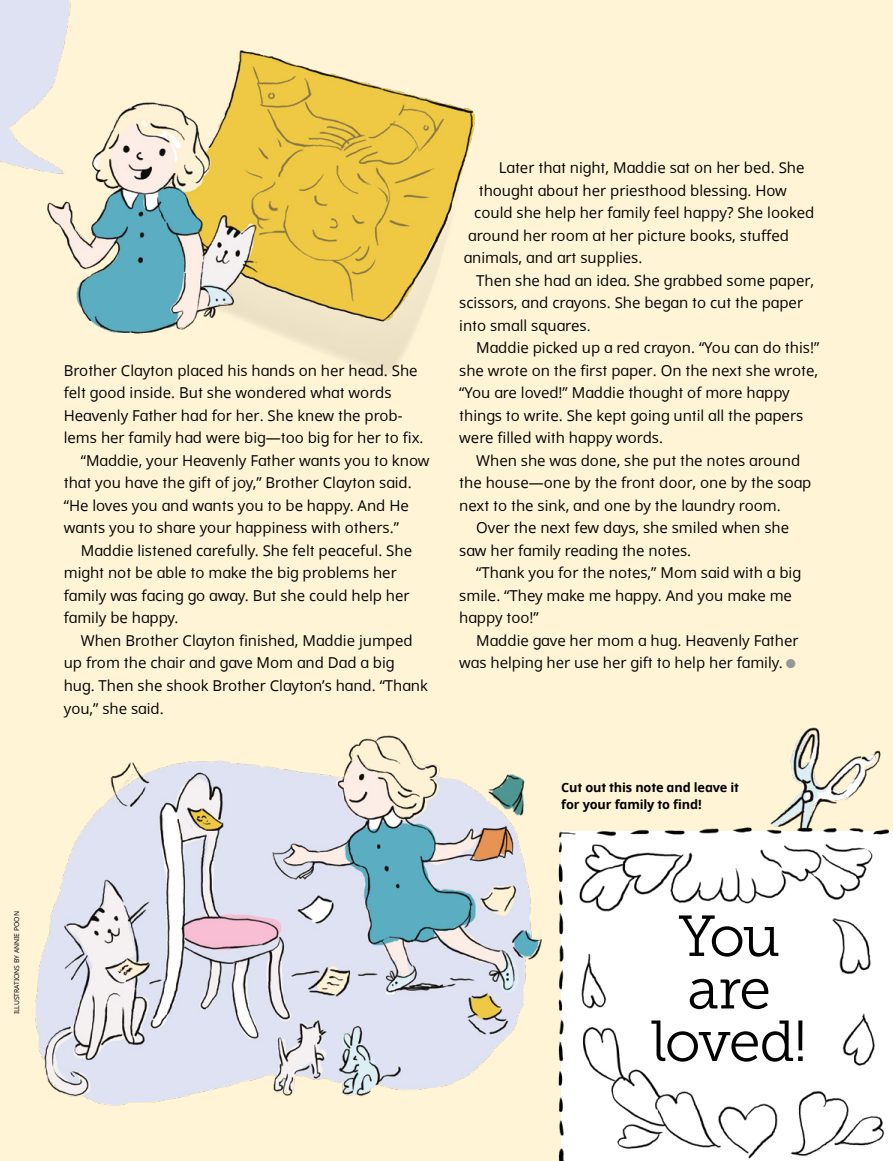
<style>
.page{position:relative;width:893px;height:1161px;background:#fff4d6}
.page>*{position:absolute;margin:0;border:0;box-sizing:border-box;transform-origin:0 0}
.t1{font:57.6px/52.5px "Museo Slablds Lat 300";letter-spacing:-.035em;color:#000;text-align:center}
.p1{font:15px/22.5px "Dots Solidlds Lat";color:#000}
.p1_aside_info_first__regular{font:700 12.75px/16.5px "Dots Solidlds Lat";letter-spacing:-.01em;color:#000}
.t2{font:6.75px "Dots Solidlds Lat";color:#000}
.s1{font-family:"Ding P Ilds Dpi";font-size:12.75px;color:#969798}
</style>
<div class="page">
<img style="left:35px;top:735px;width:507px;height:371px">
<div style="left:0;top:0;width:10px;height:164px;background:#dfe2f2"></div>
<img style="left:10px;top:0;width:465px;height:375px">
<img style="left:770px;top:727px;width:111px;height:97px">
<img style="left:558px;top:824px;width:335px;height:337px">
<p class="t2" style="left:12px;top:1014px;width:105px;rotate:-90deg">ILLUSTRATIONS BY ANNIE POON</p>
<p class="p1" style="left:64px;top:359px;width:361px">Brother Clayton placed his hands on her head. She felt good inside. But she wondered what words Heavenly Father had for her. She knew the prob&shy;lems her family had were big—too big for her to fix.</p>
<p class="p1" style="left:64px;top:449px;width:367px;text-indent:17px">“Maddie, your Heavenly Father wants you to know that you have the gift of joy,” Brother Clayton said. “He loves you and wants you to be happy. And He wants you to share your happiness with others.”</p>
<p class="p1" style="left:64px;top:539px;width:350px;text-indent:17px">Maddie listened carefully. She felt peaceful. She might not be able to make the big problems her family was facing go away. But she could help her family be happy.</p>
<p class="p1" style="left:64px;top:629px;width:366px;text-indent:17px">When Brother Clayton finished, Maddie jumped up from the chair and gave Mom and Dad a big hug. Then she shook Brother Clayton’s hand. “Thank you,” she said.</p>
<p class="p1" style="left:499px;top:157px;width:307px">Later that night, Maddie sat on her bed. She</p>
<p class="p1" style="left:479px;top:179px;width:310px">thought about her priesthood blessing. How</p>
<p class="p1" style="left:474px;top:202px;width:342px">could she help her family feel happy? She looked</p>
<p class="p1" style="left:468px;top:224px;width:322px">around her room at her picture books, stuffed</p>
<p class="p1" style="left:464px;top:247px;width:180px">animals, and art supplies.</p>
<p class="p1" style="left:459px;top:269px;width:356px;text-indent:17px">Then she had an idea. She grabbed some paper, scissors, and crayons. She began to cut the paper into small squares.</p>
<p class="p1" style="left:459px;top:337px;width:362px;text-indent:17px">Maddie picked up a red crayon. “You can do this!” she wrote on the first paper. On the next she wrote, “You are loved!” Maddie thought of more happy things to write. She kept going until all the papers were filled with happy words.</p>
<p class="p1" style="left:459px;top:449px;width:354px;text-indent:17px">When she was done, she put the notes around the house—one by the front door, one by the soap next to the sink, and one by the laundry room.</p>
<p class="p1" style="left:459px;top:517px;width:331px;text-indent:17px">Over the next few days, she smiled when she saw her family reading the notes.</p>
<p class="p1" style="left:459px;top:562px;width:343px;text-indent:17px">“Thank you for the notes,” Mom said with a big smile. “They make me happy. And you make me happy too!”</p>
<p class="p1" style="left:459px;top:629px;width:341px;text-align:right">Maddie gave her mom a hug. Heavenly Father was helping her use her gift to help her family. <span class="s1">●</span></p>
<p class="p1_aside_info_first__regular" style="left:561px;top:779px;width:179px">Cut out this note and leave it for your family to find!</p>
<p class="t1" style="left:651px;top:908px;width:157px">You are loved!</p>
</div>
